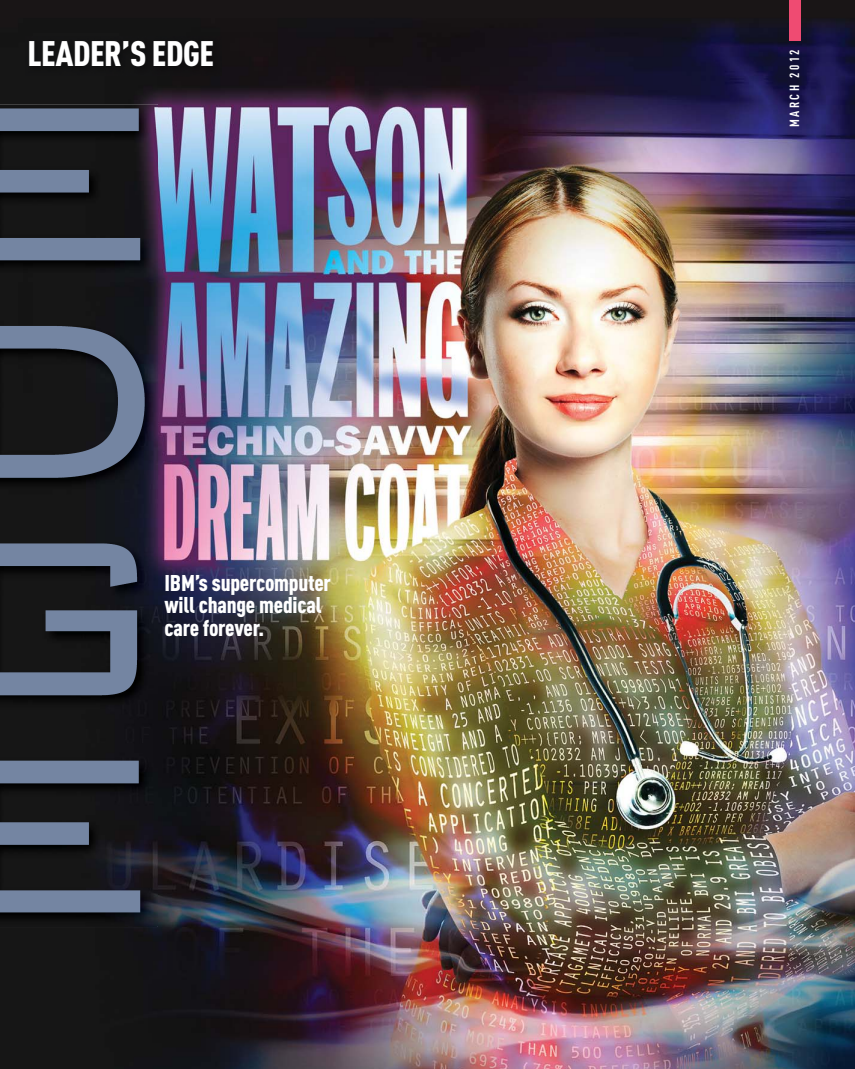
<style>
.page{position:relative;width:855px;height:1069px;background:#fff}
.page>*{position:absolute;margin:0;border:0;box-sizing:border-box;transform-origin:0 0}
.t1{font:900 condensed 35px "DINOT";letter-spacing:-.01em;color:#fff}
.t2{font:900 condensed 22.5px/22.5px "DINOT";letter-spacing:-.01em;color:#fff}
.t3{font:700 condensed 13.12px "DINOT";letter-spacing:.185em;color:#fff}
</style>
<div class="page">
<img style="left:0;top:0;width:855px;height:1069px">
<img style="left:0;top:925px;width:119px;height:2px">
<img style="left:0;top:101px;width:158px;height:823px">
<div style="left:790px;top:0;width:11px;height:41px;background:#ef4b72"></div>
<div style="left:25px;top:37px;width:197px;height:38px;background:#121112"></div>
<h1 class="t1" style="left:27px;top:41px;width:188px">LEADER’S EDGE</h1>
<p class="t2" style="left:165px;top:574px;width:168px">IBM’s supercomputer will change medical care forever.</p>
<p class="t3" style="left:790px;top:127px;width:79px;rotate:-90deg">MARCH 2012</p>
</div>
